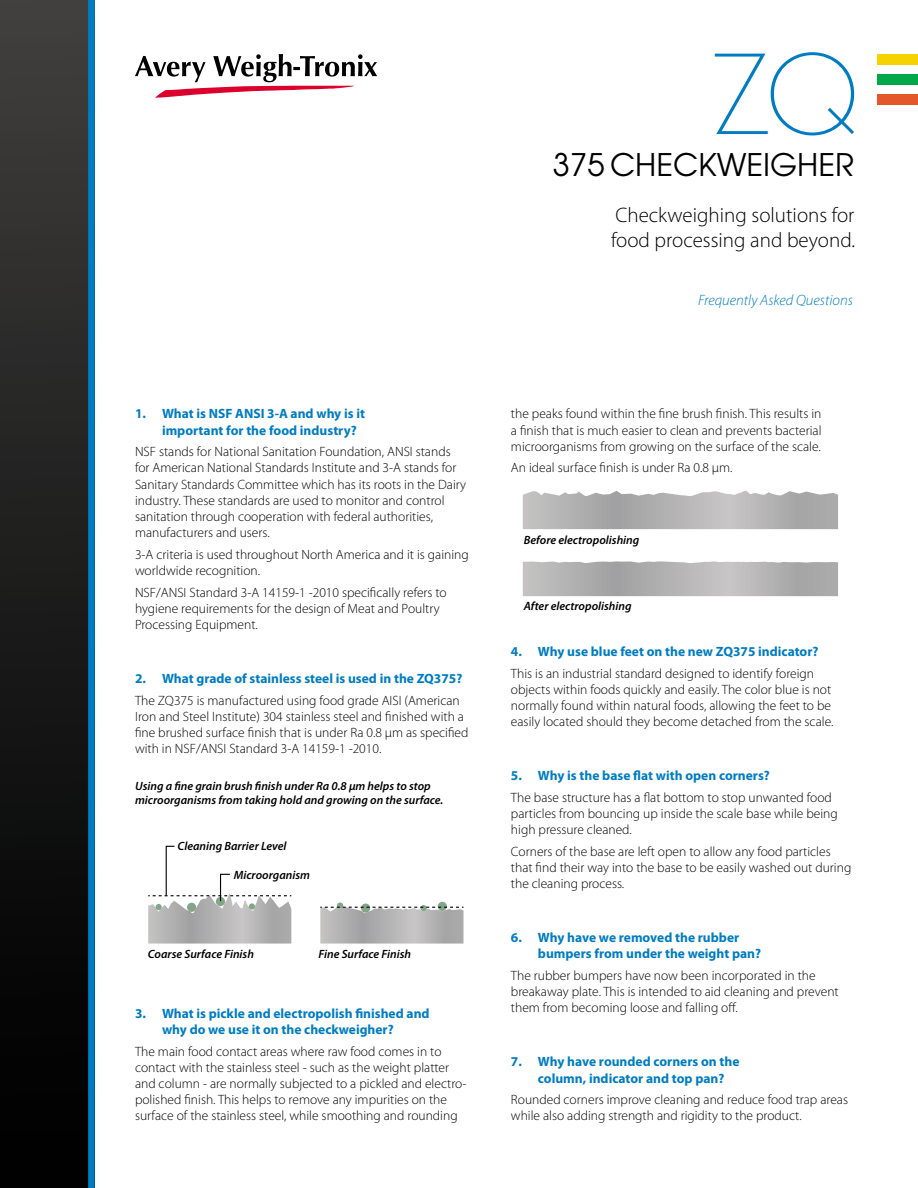
<style>
.page{position:relative;width:918px;height:1188px;background:#fff}
.page>*{position:absolute;margin:0;border:0;box-sizing:border-box;transform-origin:0 0}
.t1{font:200 108.75px "Avant Garde";color:#007cc2}
.t2{font:31.05px "Avant Garde";color:#000}
.IN_-_Cover_Sub{font:300 21px/25.2px "Myriad Pro";color:#000}
.t3{font:italic 300 15px "Myriad Pro";color:#007cc2}
.IN_-_Body_Copy{font:300 13.5px/16.2px "Myriad Pro";color:#000}
.FAQ_item{font:700 13.5px/16.2px "Myriad Pro";color:#007cc2}
.IN_-_Caption{font:italic 600 12px/14.4px "Myriad Pro";color:#000}
</style>
<div class="page">
<div style="left:0;top:0;width:94px;height:1188px;background:linear-gradient(to bottom,#403f3d,#000)"></div>
<svg style="left:135px;top:54px;width:242px;height:44px"></svg>
<div style="left:88px;top:0;width:7px;height:1188px;background:#007cc2"></div>
<div style="left:878px;top:54px;width:40px;height:10px;background:#f5d300"></div>
<div style="left:878px;top:74px;width:40px;height:11px;background:#00a84a"></div>
<div style="left:878px;top:94px;width:40px;height:11px;background:#e55729"></div>
<svg style="left:827px;top:107px;width:27px;height:27px"></svg>
<svg style="left:523px;top:491px;width:315px;height:38px;background:#b8b7b7"></svg>
<svg style="left:523px;top:561px;width:315px;height:35px;background:#b5b4b4"></svg>
<div style="left:438px;top:902px;width:9px;height:9px;background:#83a689;border-radius:50%"></div>
<div style="left:337px;top:902px;width:6px;height:7px;background:#83a689;border-radius:50%"></div>
<svg style="left:320px;top:905px;width:143px;height:39px;background:#b6b6b6"></svg>
<svg style="left:148px;top:845px;width:143px;height:99px"></svg>
<p class="FAQ_item" style="left:162px;top:405px;width:205px;text-indent:-27px">1. What is NSF ANSI 3-A and why is it important for the food industry?</p>
<p class="IN_-_Body_Copy" style="left:135px;top:443px;width:333px">NSF stands for National Sanitation Foundation, ANSI stands for American National Standards Institute and 3-A stands for Sanitary Standards Committee which has its roots in the Dairy industry. These standards are used to monitor and control sanitation through cooperation with federal authorities, manufacturers and users.</p>
<p class="IN_-_Body_Copy" style="left:135px;top:546px;width:335px">3-A criteria is used throughout North America and it is gaining worldwide recognition.</p>
<p class="IN_-_Body_Copy" style="left:135px;top:584px;width:313px">NSF/ANSI Standard 3-A 14159-1 -2010 specifically refers to hygiene requirements for the design of Meat and Poultry<br>Processing Equipment.</p>
<p class="FAQ_item" style="left:135px;top:670px;width:329px">2. What grade of stainless steel is used in the ZQ375?</p>
<p class="IN_-_Body_Copy" style="left:135px;top:692px;width:335px">The ZQ375 is manufactured using food grade AISI (American Iron and Steel Institute) 304 stainless steel and finished with a fine brushed surface finish that is under Ra 0.8 μm as specified with in NSF/ANSI Standard 3-A 14159-1 -2010.</p>
<p class="IN_-_Caption" style="left:135px;top:779px;width:310px">Using a fine grain brush finish under Ra 0.8 µm helps to stop microorganisms from taking hold and growing on the surface.</p>
<p class="IN_-_Caption" style="left:178px;top:839px;width:111px">Cleaning Barrier Level</p>
<p class="IN_-_Caption" style="left:234px;top:868px;width:78px">Microorganism</p>
<p class="IN_-_Caption" style="left:148px;top:947px;width:108px">Coarse Surface Finish</p>
<p class="IN_-_Caption" style="left:318px;top:947px;width:94px">Fine Surface Finish</p>
<p class="FAQ_item" style="left:162px;top:1005px;width:269px;text-indent:-27px">3. What is pickle and electropolish finished and why do we use it on the checkweigher?</p>
<p class="IN_-_Body_Copy" style="left:135px;top:1043px;width:333px">The main food contact areas where raw food comes in to contact with the stainless steel - such as the weight platter and column - are normally subjected to a pickled and electro&shy;polished finish. This helps to remove any impurities on the surface of the stainless steel, while smoothing and rounding</p>
<p class="t1" style="left:714px;top:31px;width:146px">ZO</p>
<p class="t2" style="left:553px;top:145px;width:303px">375 CHECKWEIGHER</p>
<p class="IN_-_Cover_Sub" style="left:611px;top:202px;width:246px">Checkweighing solutions for food processing and beyond.</p>
<p class="t3" style="left:698px;top:292px;width:156px">Frequently Asked Questions</p>
<p class="IN_-_Body_Copy" style="left:511px;top:406px;width:312px;text-align:justify">the peaks found within the fine brush finish. This results in a finish that is much easier to clean and prevents bacterial microorganisms from growing on the surface of the scale.</p>
<p class="IN_-_Body_Copy" style="left:511px;top:460px;width:223px">An ideal surface finish is under Ra 0.8 μm.</p>
<p class="IN_-_Caption" style="left:524px;top:533px;width:117px">Before electropolishing</p>
<p class="IN_-_Caption" style="left:524px;top:599px;width:109px">After electropolishing</p>
<p class="FAQ_item" style="left:511px;top:643px;width:309px">4. Why use blue feet on the new ZQ375 indicator?</p>
<p class="IN_-_Body_Copy" style="left:511px;top:665px;width:324px">This is an industrial standard designed to identify foreign objects within foods quickly and easily. The color blue is not normally found within natural foods, allowing the feet to be easily located should they become detached from the scale.</p>
<p class="FAQ_item" style="left:511px;top:767px;width:260px">5. Why is the base flat with open corners?</p>
<p class="IN_-_Body_Copy" style="left:511px;top:789px;width:328px">The base structure has a flat bottom to stop unwanted food particles from bouncing up inside the scale base while being high pressure cleaned.</p>
<p class="IN_-_Body_Copy" style="left:511px;top:843px;width:342px">Corners of the base are left open to allow any food particles that find their way into the base to be easily washed out during the cleaning process.</p>
<p class="FAQ_item" style="left:538px;top:929px;width:225px;text-indent:-27px">6. Why have we removed the rubber bumpers from under the weight pan?</p>
<p class="IN_-_Body_Copy" style="left:511px;top:967px;width:329px">The rubber bumpers have now been incorporated in the breakaway plate. This is intended to aid cleaning and prevent them from becoming loose and falling off.</p>
<p class="FAQ_item" style="left:538px;top:1053px;width:203px;text-indent:-27px">7. Why have rounded corners on the column, indicator and top pan?</p>
<p class="IN_-_Body_Copy" style="left:511px;top:1091px;width:339px">Rounded corners improve cleaning and reduce food trap areas while also adding strength and rigidity to the product.</p>
</div>
